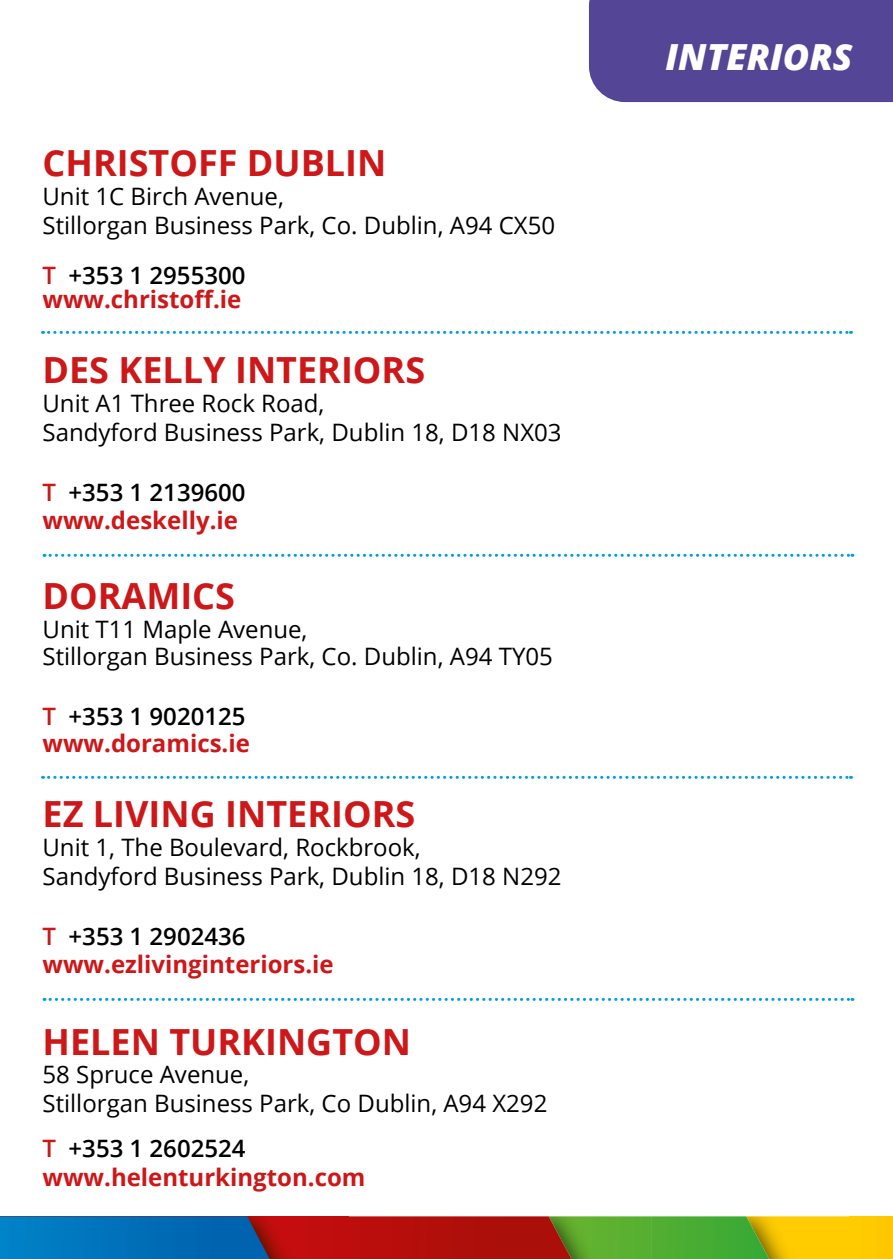
<style>
.page{position:relative;width:893px;height:1259px;background:#fff}
.page>*{position:absolute;margin:0;border:0;box-sizing:border-box;transform-origin:0 0}
.t1{font:700 36px "Open Sans";color:#cd1719}
.t2{font:italic 800 36px "Open Sans";color:#fff}
.t3{font:24px/28.8px "Open Sans";color:#000}
.t4{font:700 24px/28.8px "Open Sans";color:#cd1719}
.s1{font-weight:600}
.s2{font-weight:600;color:#000}
</style>
<div class="page">
<div style="left:589px;top:0;width:304px;height:102px;background:#554596"></div>
<div style="left:849px;top:1216px;width:44px;height:43px;background:#ffca00"></div>
<img style="left:769px;top:1216px;width:80px;height:43px">
<svg style="left:651px;top:1216px;width:118px;height:43px;background:#53ab31"></svg>
<img style="left:571px;top:1216px;width:80px;height:43px">
<svg style="left:349px;top:1216px;width:222px;height:43px;background:#ad160d"></svg>
<img style="left:270px;top:1216px;width:79px;height:43px">
<svg style="left:0;top:1216px;width:270px;height:43px;background:#076bb0"></svg>
<svg style="left:43px;top:331px;width:808px;height:3px"></svg>
<svg style="left:44px;top:554px;width:809px;height:3px"></svg>
<svg style="left:43px;top:776px;width:808px;height:3px"></svg>
<svg style="left:44px;top:998px;width:809px;height:3px"></svg>
<h1 class="t1" style="left:43px;top:138px;width:345px">CHRISTOFF DUBLIN</h1>
<p class="t3" style="left:43px;top:181px;width:514px">Unit 1C Birch Avenue,<br>Stillorgan Business Park, Co. Dublin, A94 CX50</p>
<p class="t4" style="left:43px;top:262px;width:204px;line-height:24px"><span class="s1">T</span> <span class="s2">+353 1 2955300 </span>www.christoff.ie</p>
<h1 class="t1" style="left:43px;top:344px;width:384px">DES KELLY INTERIORS</h1>
<p class="t3" style="left:43px;top:388px;width:521px">Unit A1 Three Rock Road,<br>Sandyford Business Park, Dublin 18, D18 NX03</p>
<p class="t4" style="left:43px;top:477px;width:204px"><span class="s1">T</span> <span class="s2">+353 1 2139600 </span>www.deskelly.ie</p>
<h1 class="t1" style="left:43px;top:570px;width:194px">DORAMICS</h1>
<p class="t3" style="left:43px;top:615px;width:512px;line-height:27px">Unit T11 Maple Avenue,<br>Stillorgan Business Park, Co. Dublin, A94 TY05</p>
<p class="t4" style="left:43px;top:702px;width:209px;line-height:27px"><span class="s1">T</span> <span class="s2">+353 1 9020125 </span>www.doramics.ie</p>
<h1 class="t1" style="left:43px;top:788px;width:374px">EZ LIVING INTERIORS</h1>
<p class="t3" style="left:43px;top:832px;width:521px">Unit 1, The Boulevard, Rockbrook,<br>Sandyford Business Park, Dublin 18, D18 N292</p>
<p class="t4" style="left:43px;top:921px;width:293px"><span class="s1">T</span> <span class="s2">+353 1 2902436 </span>www.ezlivinginteriors.ie</p>
<h1 class="t1" style="left:43px;top:1016px;width:370px">HELEN TURKINGTON</h1>
<p class="t3" style="left:43px;top:1059px;width:506px">58 Spruce Avenue,<br>Stillorgan Business Park, Co Dublin, A94 X292</p>
<p class="t4" style="left:43px;top:1133px;width:324px"><span class="s1">T</span> <span class="s2">+353 1 2602524 </span>www.helenturkington.com</p>
<h1 class="t2" style="left:665px;top:30px;width:189px">INTERIORS</h1>
</div>
